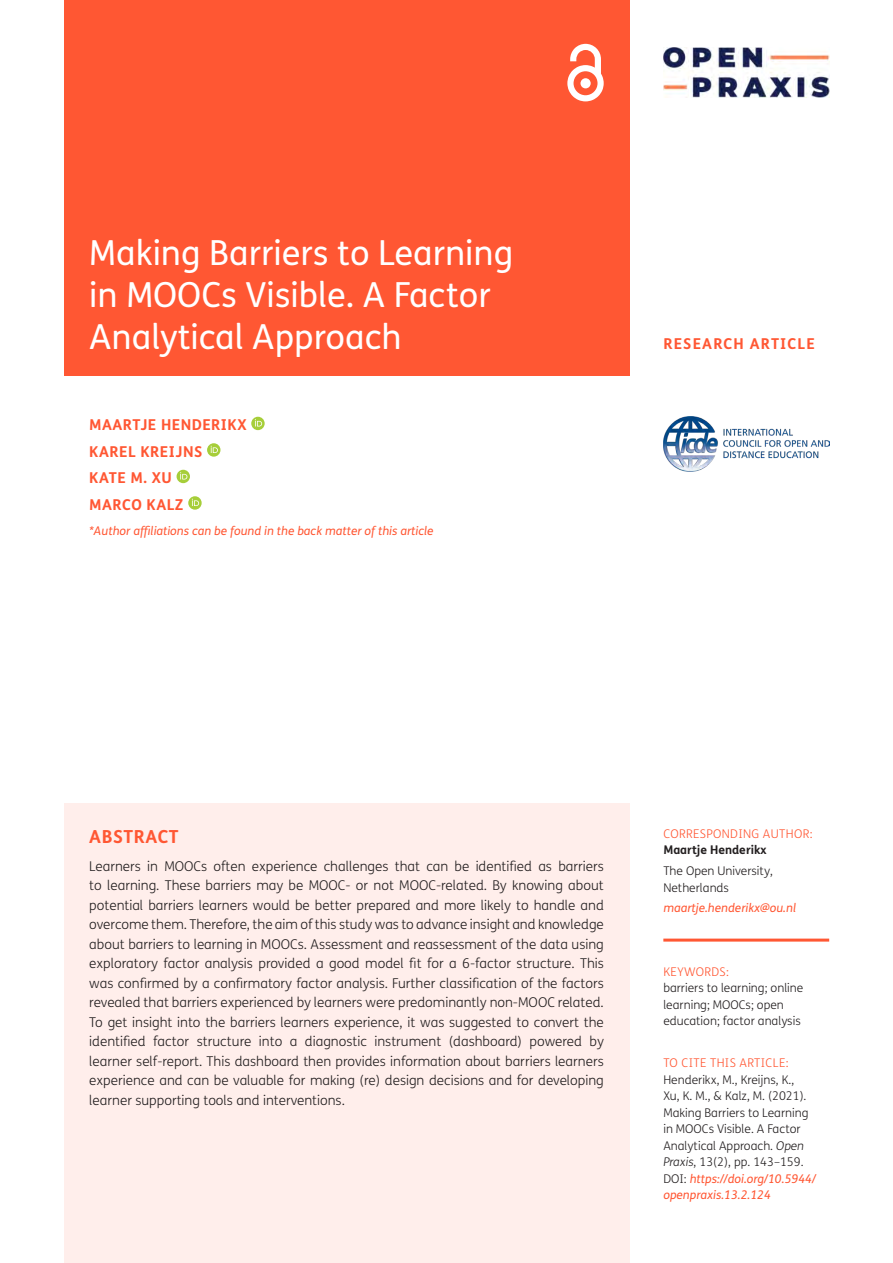
<style>
.page{position:relative;width:893px;height:1263px;background:#fff}
.page>*{position:absolute;margin:0;border:0;box-sizing:border-box;transform-origin:0 0}
.Article_Title{font:34.5px/42px "FS Me";color:#fff}
.t1{font:700 18px "FS Me";letter-spacing:.03em;color:#ff5733}
.Cover_Authors{font:700 15px "FS Me";letter-spacing:.03em;color:#ff5733}
.Article_Type{font:700 15px "FS Me";letter-spacing:.075em;color:#ff5733}
.Abstract_Copy{font:300 13.5px/19.5px "FS Me";color:#231f20;text-align:justify}
.Meta{font:300 12px/16.5px "FS Me";color:#231f20}
.Meta-2{font:italic 12px "FS Me";color:#ff5733}
.Meta_Titles{font:300 12px "FS Me";letter-spacing:.03em;color:#ff5733}
.Meta-3{font:700 12px "FS Me";color:#231f20}
.Meta_Titles_-_Rule{font:300 12px "FS Me";letter-spacing:.03em;color:#ff5733}
.s1{font-style:italic}
.s2{font-weight:400;font-style:italic;color:#ff5733}
</style>
<div class="page">
<div style="left:64px;top:0;width:565px;height:376px;background:#ff5733"></div>
<svg style="left:567px;top:44px;width:37px;height:57px"></svg>
<img style="left:663px;top:48px;width:166px;height:50px">
<img style="left:663px;top:417px;width:166px;height:54px">
<hr style="left:663px;top:938px;width:166px;height:3px;background:#ff5733">
<div style="left:64px;top:803px;width:565px;height:460px;background:#ffeeeb"></div>
<svg style="left:251px;top:417px;width:14px;height:13px"></svg>
<svg style="left:255px;top:419px;width:7px;height:7px"></svg>
<svg style="left:207px;top:443px;width:13px;height:14px"></svg>
<svg style="left:211px;top:446px;width:7px;height:7px"></svg>
<svg style="left:177px;top:470px;width:13px;height:13px"></svg>
<svg style="left:180px;top:472px;width:7px;height:7px"></svg>
<svg style="left:188px;top:496px;width:14px;height:14px"></svg>
<svg style="left:192px;top:499px;width:7px;height:7px"></svg>
<p class="Article_Title" style="left:89px;top:232px;width:425px">Making Barriers to Learning in MOOCs Visible. A Factor<br>Analytical Approach</p>
<p class="Cover_Authors" style="left:89px;top:415px;width:159px">MAARTJE HENDERIKX</p>
<p class="Cover_Authors" style="left:89px;top:442px;width:115px">KAREL KREIJNS</p>
<p class="Cover_Authors" style="left:89px;top:468px;width:84px">KATE M. XU</p>
<p class="Cover_Authors" style="left:89px;top:495px;width:96px">MARCO KALZ</p>
<p class="Meta-2" style="left:89px;top:523px;width:346px">*Author affiliations can be found in the back matter of this article</p>
<p class="Article_Type" style="left:663px;top:334px;width:153px">RESEARCH ARTICLE</p>
<h1 class="t1" style="left:89px;top:825px;width:91px">ABSTRACT</h1>
<p class="Abstract_Copy" style="left:89px;top:856px;width:516px">Learners in MOOCs often experience challenges that can be identified as barriers to learning. These barriers may be MOOC- or not MOOC-related. By knowing about potential barriers learners would be better prepared and more likely to handle and overcome them. Therefore, the aim of this study was to advance insight and knowledge about barriers to learning in MOOCs. Assessment and reassessment of the data using exploratory factor analysis provided a good model fit for a 6-factor structure. This was confirmed by a confirmatory factor analysis. Further classification of the factors revealed that barriers experienced by learners were predominantly non-MOOC related.<br>To get insight into the barriers learners experience, it was suggested to convert the identified factor structure into a diagnostic instrument (dashboard) powered by learner self-report. This dashboard then provides information about barriers learners experience and can be valuable for making (re) design decisions and for developing learner supporting tools and interventions.</p>
<p class="Meta_Titles" style="left:663px;top:827px;width:151px">CORRESPONDING AUTHOR:</p>
<p class="Meta-3" style="left:663px;top:842px;width:105px">Maartje Henderikx</p>
<p class="Meta" style="left:663px;top:863px;width:111px">The Open University,<br>Netherlands</p>
<p class="Meta-2" style="left:663px;top:901px;width:134px">maartje.henderikx@ou.nl</p>
<p class="Meta_Titles_-_Rule" style="left:663px;top:964px;width:67px">KEYWORDS:</p>
<p class="Meta" style="left:663px;top:980px;width:142px">barriers to learning; online learning; MOOCs; open education; factor analysis</p>
<p class="Meta_Titles" style="left:663px;top:1056px;width:127px">TO CITE THIS ARTICLE:</p>
<p class="Meta" style="left:663px;top:1071px;width:154px">Henderikx, M., Kreijns, K.,<br>Xu, K. M., &amp; Kalz, M. (2021).<br>Making Barriers to Learning in MOOCs Visible. A Factor<br>Analytical Approach. <span class="s1">Open<br>Praxis</span>, 13(2), pp. 143–159.<br>DOI: <span class="s2">https://doi.org/10.5944/ openpraxis.13.2.124</span></p>
</div>
